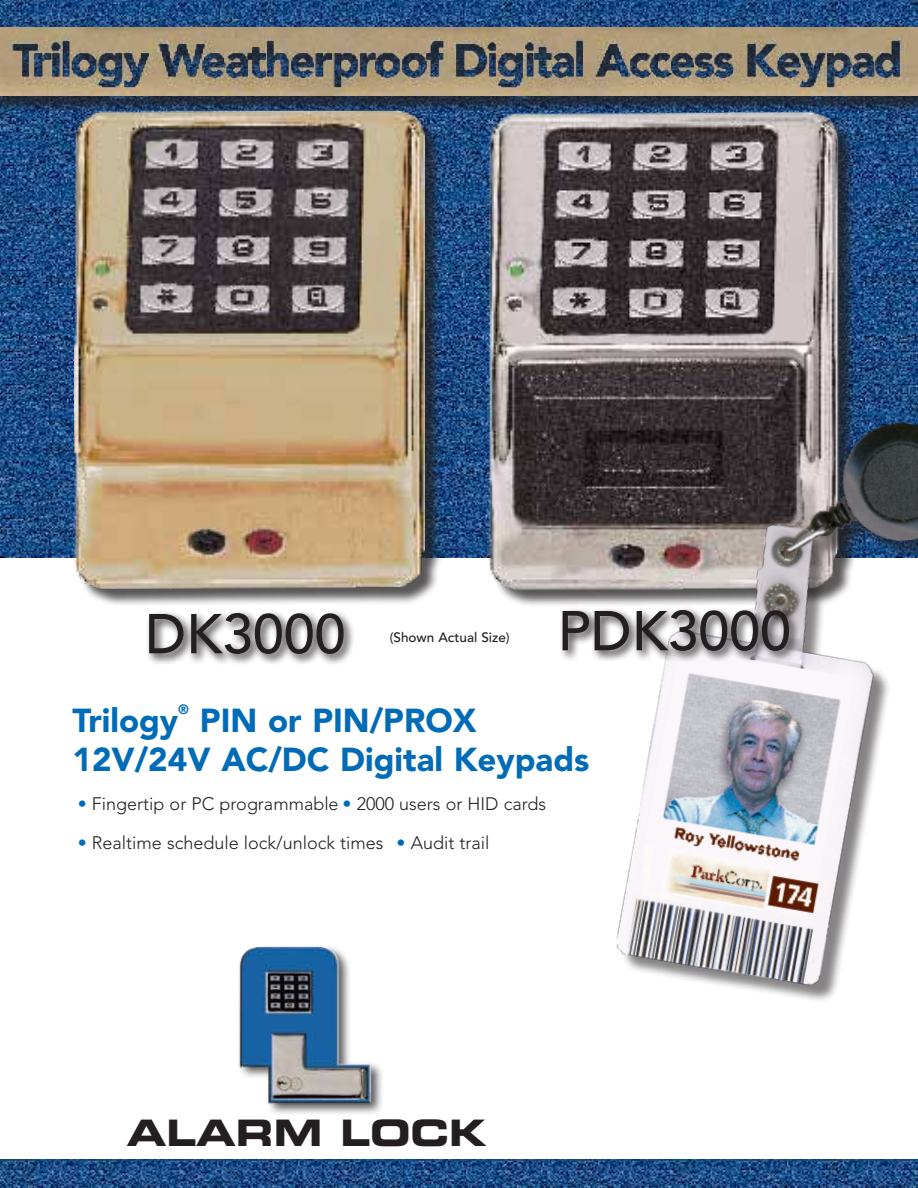
<style>
.page{position:relative;width:918px;height:1188px;background:#fff}
.page>*{position:absolute;margin:0;border:0;box-sizing:border-box;transform-origin:0 0}
.t1{font:500 55.5px "Avenir";color:#231f20}
.t2{font:36.45px "Eurostile Bold Extended Two";color:#231f20}
.t3{font:900 33px/38.8px "Avenir";color:#006bb6;text-align:center}
.t4{font:300 18px "Avenir";color:#231f20}
.t5{font:500 13.5px "Avenir";color:#231f20}
.t6{font:900 13.5px "Avenir";color:#006bb6}
.s1{color:#006bb6}
</style>
<div class="page">
<img style="left:0;top:1159px;width:918px;height:29px">
<img style="left:0;top:0;width:918px;height:558px">
<div style="left:145px;top:609px;width:211px;height:57px;background:#231f20;opacity:.95"></div>
<div style="left:492px;top:115px;width:365px;height:493px;background:#231f20;opacity:.75"></div>
<img style="left:479px;top:114px;width:365px;height:487px">
<div style="left:76px;top:113px;width:367px;height:494px;background:#231f20;opacity:.75"></div>
<img style="left:74px;top:114px;width:351px;height:480px">
<div style="left:0;top:29px;width:918px;height:85px;background:#231f20;opacity:.75"></div>
<img style="left:0;top:27px;width:918px;height:68px">
<img style="left:575px;top:363px;width:343px;height:638px">
<div style="left:237px;top:944px;width:147px;height:172px;background:#231f20;opacity:.75"></div>
<img style="left:237px;top:947px;width:147px;height:165px">
<div style="left:559px;top:606px;width:243px;height:57px;background:#231f20;opacity:.95"></div>
<h1 class="t1" style="left:145px;top:602px;width:202px">DK3000</h1>
<p class="t5" style="left:390px;top:630px;width:121px">(Shown Actual Size)</p>
<h1 class="t1" style="left:558px;top:599px;width:235px">PDK3000</h1>
<h3 class="t3" style="left:73px;top:701px;width:107px">Trilogy</h3>
<p class="t6" style="left:178px;top:701px;width:12px">®</p>
<h3 class="t3" style="left:73px;top:701px;width:518px">PIN or PIN/PROX<br>12V/24V AC/DC Digital Keypads</h3>
<p class="t4" style="left:78px;top:793px;width:470px"><span class="s1">•</span> Fingertip or PC programmable <span class="s1">•</span> 2000 users or HID cards</p>
<p class="t4" style="left:78px;top:832px;width:413px"><span class="s1">•</span> Realtime schedule lock/unlock times <span class="s1">•</span> Audit trail</p>
<h2 class="t2" style="left:127px;top:1107px;width:362px">ALARM LOCK</h2>
</div>
